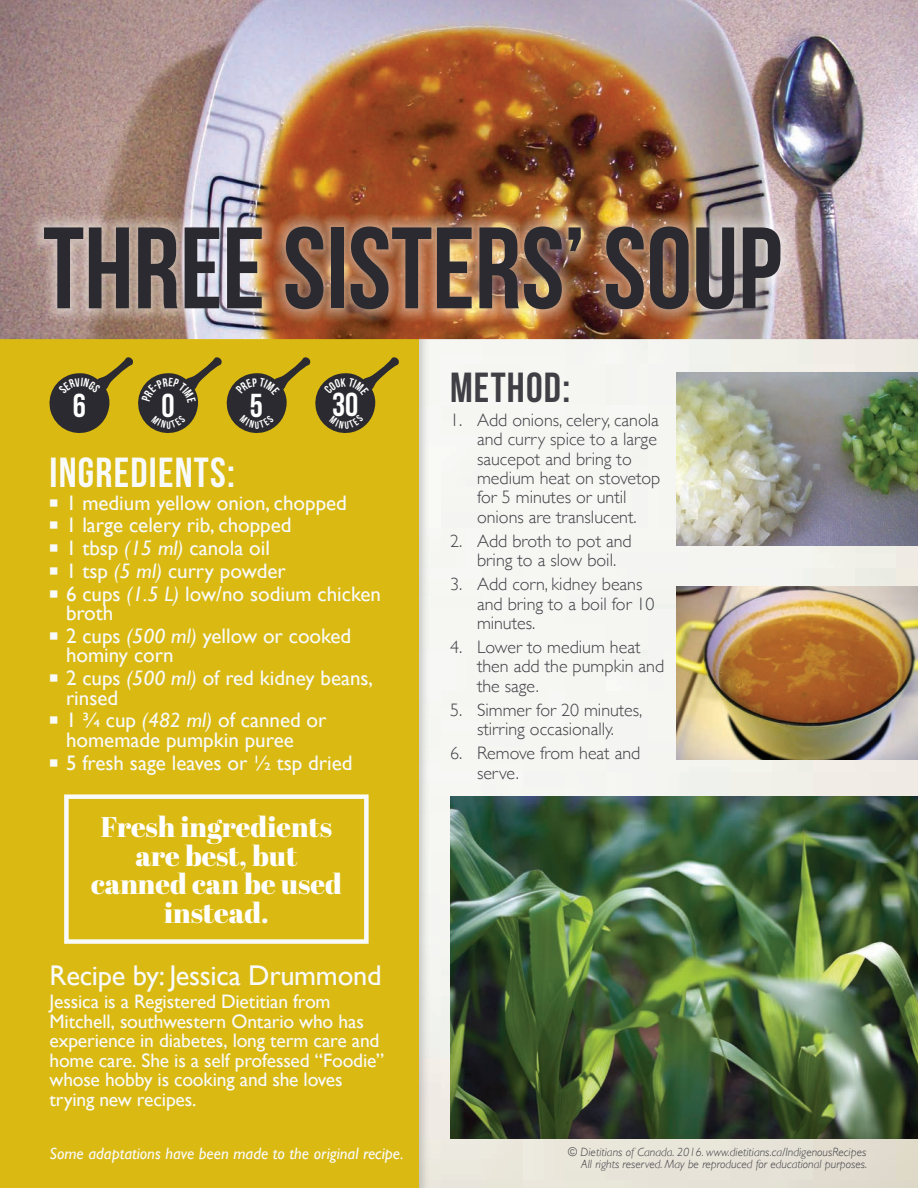
<style>
.page{position:relative;width:918px;height:1188px;background:#fff}
.page>*{position:absolute;margin:0;border:0;box-sizing:border-box;transform-origin:0 0}
.t1{font:115.5px "Bebas Neue";color:#2a2a30}
.t2{font:42px "Bebas Neue";letter-spacing:.03em;color:#f9fafa}
.t3{font:42px "Bebas Neue";letter-spacing:.03em;color:#3f3f45}
.t4{font:33.15px "Bebas Neue";color:#fff}
.t5{font:28.5px/28.5px "Abril Fatface";color:#fff;text-align:center}
.t6{font:28.5px "Gill Sans";letter-spacing:-.01em;color:#f9fafa}
.t7{font:21px/22.8px "Gill Sans";color:#f9fafa}
.t8{font:19.5px/19.5px "Gill Sans";letter-spacing:-.01em;color:#f9fafa}
.t9{font:300 18px/19.5px "Gill Sans";color:#3f3f45}
.t10{font:italic 16.5px "Gill Sans";color:#f9fafa}
.t11{font:italic 300 12px/12px "Gill Sans";color:#3f3f45;text-align:right}
.s1{font-style:italic}
</style>
<div class="page">
<img style="left:418px;top:339px;width:500px;height:849px">
<div style="left:0;top:0;width:418px;height:1188px;background:#daba12"></div>
<img style="left:0;top:0;width:918px;height:339px">
<img style="left:30px;top:213px;width:764px;height:110px">
<img style="left:677px;top:587px;width:241px;height:173px">
<img style="left:677px;top:372px;width:241px;height:173px">
<img style="left:450px;top:796px;width:468px;height:342px">
<div style="left:64px;top:794px;width:305px;height:150px;border:4px solid #f9fafa"></div>
<svg style="left:49px;top:357px;width:350px;height:76px"></svg>
<h1 class="t1" style="left:43px;top:205px;width:740px">THREE SISTERS’ SOUP</h1>
<h3 class="t4" style="left:73px;top:387px;width:15px">6</h3>
<h3 class="t4" style="left:161px;top:387px;width:15px">0</h3>
<h3 class="t4" style="left:250px;top:387px;width:15px">5</h3>
<h3 class="t4" style="left:332px;top:386px;width:28px">30</h3>
<h2 class="t2" style="left:50px;top:449px;width:187px">INGREDIENTS:</h2>
<p class="t7" style="left:66px;top:491px;width:317px">1 medium yellow onion, chopped<br>1 large celery rib, chopped<br>1 tbsp <span class="s1">(15 ml)</span> canola oil<br>1 tsp <span class="s1">(5 ml)</span> curry powder<br>6 cups <span class="s1">(1.5 L)</span> low/no sodium chicken</p>
<p class="t7" style="left:66px;top:601px;width:287px">broth<br>2 cups <span class="s1">(500 ml)</span> yellow or cooked</p>
<p class="t7" style="left:66px;top:644px;width:309px">hominy corn<br>2 cups <span class="s1">(500 ml)</span> of red kidney beans,</p>
<p class="t7" style="left:66px;top:686px;width:262px">rinsed<br>1 ¾ cup <span class="s1">(482 ml)</span> of canned or</p>
<p class="t7" style="left:66px;top:728px;width:288px">homemade pumpkin puree<br>5 fresh sage leaves or ½ tsp dried</p>
<h3 class="t5" style="left:91px;top:812px;width:252px">Fresh ingredients are best, but canned can be used instead.</h3>
<h3 class="t6" style="left:50px;top:959px;width:334px">Recipe by: Jessica Drummond</h3>
<p class="t8" style="left:50px;top:992px;width:336px">Jessica is a Registered Dietitian from Mitchell, southwestern Ontario who has experience in diabetes, long term care and home care. She is a self professed “Foodie” whose hobby is cooking and she loves trying new recipes.</p>
<p class="t10" style="left:50px;top:1144px;width:356px">Some adaptations have been made to the original recipe.</p>
<h2 class="t3" style="left:450px;top:364px;width:122px">METHOD:</h2>
<p class="t9" style="left:477px;top:409px;width:185px;text-indent:-27px">1. Add onions, celery, canola and curry spice to a large saucepot and bring to medium heat on stovetop for 5 minutes or until onions are translucent.</p>
<p class="t9" style="left:477px;top:530px;width:156px;text-indent:-27px">2. Add broth to pot and bring to a slow boil.</p>
<p class="t9" style="left:477px;top:574px;width:179px;text-indent:-27px">3. Add corn, kidney beans and bring to a boil for 10 minutes.</p>
<p class="t9" style="left:477px;top:636px;width:189px;text-indent:-27px">4. Lower to medium heat then add the pumpkin and the sage.</p>
<p class="t9" style="left:450px;top:699px;width:194px;text-align:center">5. Simmer for 20 minutes, stirring occasionally.</p>
<p class="t9" style="left:477px;top:743px;width:165px;text-indent:-27px">6. Remove from heat and serve.</p>
<p class="t11" style="left:568px;top:1146px;width:301px">© Dietitians of Canada. 2016. www.dietitians.ca/IndigenousRecipes<br>All rights reserved. May be reproduced for educational purposes.</p>
</div>
